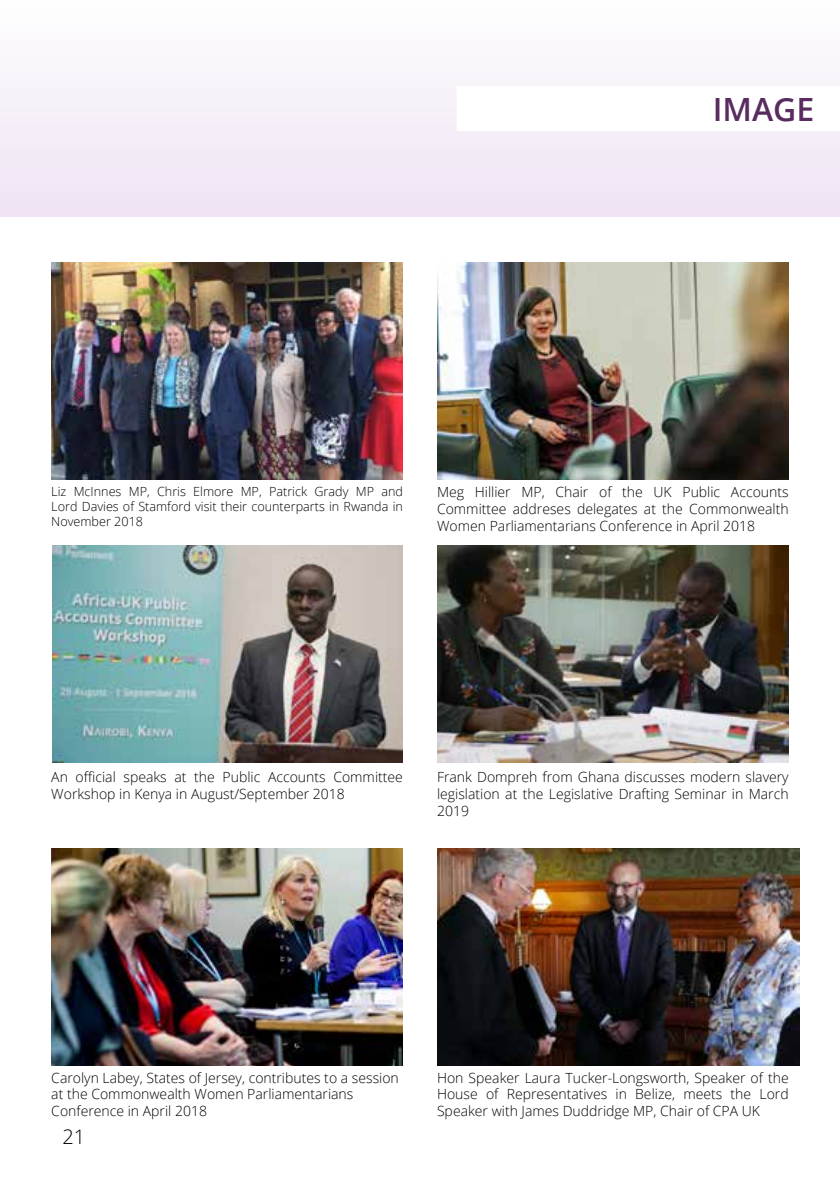
<style>
.page{position:relative;width:840px;height:1191px;background:#fff}
.page>*{position:absolute;margin:0;border:0;box-sizing:border-box;transform-origin:0 0}
.t1{font:600 32px "Open Sans";color:#582c5f}
.t2{font:300 20px "Open Sans";color:#000}
.t3{font:300 14px/16.8px "Open Sans";color:#000;text-align:justify}
.t4{font:300 12.6px/15.2px "Open Sans";color:#000;text-align:justify}
</style>
<div class="page">
<svg style="left:0;top:77px;width:839px;height:140px;fill:#f3eaf7"></svg>
<svg style="left:456px;top:86px;width:383px;height:45px"></svg>
<img style="left:51px;top:263px;width:352px;height:217px">
<img style="left:53px;top:546px;width:350px;height:217px">
<img style="left:437px;top:263px;width:351px;height:217px">
<img style="left:437px;top:546px;width:351px;height:217px">
<img style="left:437px;top:848px;width:362px;height:217px">
<img style="left:51px;top:848px;width:352px;height:217px">
<h1 class="t1" style="left:712px;top:87px;width:103px">IMAGE</h1>
<p class="t4" style="left:51px;top:483px;width:353px">Liz McInnes MP, Chris Elmore MP, Patrick Grady MP and Lord Davies of Stamford visit their counterparts in Rwanda in November 2018</p>
<p class="t3" style="left:437px;top:483px;width:353px">Meg Hillier MP, Chair of the UK Public Accounts Committee addreses delegates at the Commonwealth Women Parliamentarians Conference in April 2018</p>
<p class="t3" style="left:51px;top:768px;width:353px">An official speaks at the Public Accounts Committee<br>Workshop in Kenya in August/September 2018</p>
<p class="t3" style="left:437px;top:768px;width:353px">Frank Dompreh from Ghana discusses modern slavery legislation at the Legislative Drafting Seminar in March 2019</p>
<p class="t3" style="left:51px;top:1068px;width:349px;text-align:left">Carolyn Labey, States of Jersey, contributes to a session at the Commonwealth Women Parliamentarians<br>Conference in April 2018</p>
<h2 class="t2" style="left:62px;top:1123px;width:24px">21</h2>
<p class="t3" style="left:437px;top:1068px;width:353px">Hon Speaker Laura Tucker-Longsworth, Speaker of the House of Representatives in Belize, meets the Lord Speaker with James Duddridge MP, Chair of CPA UK</p>
</div>
